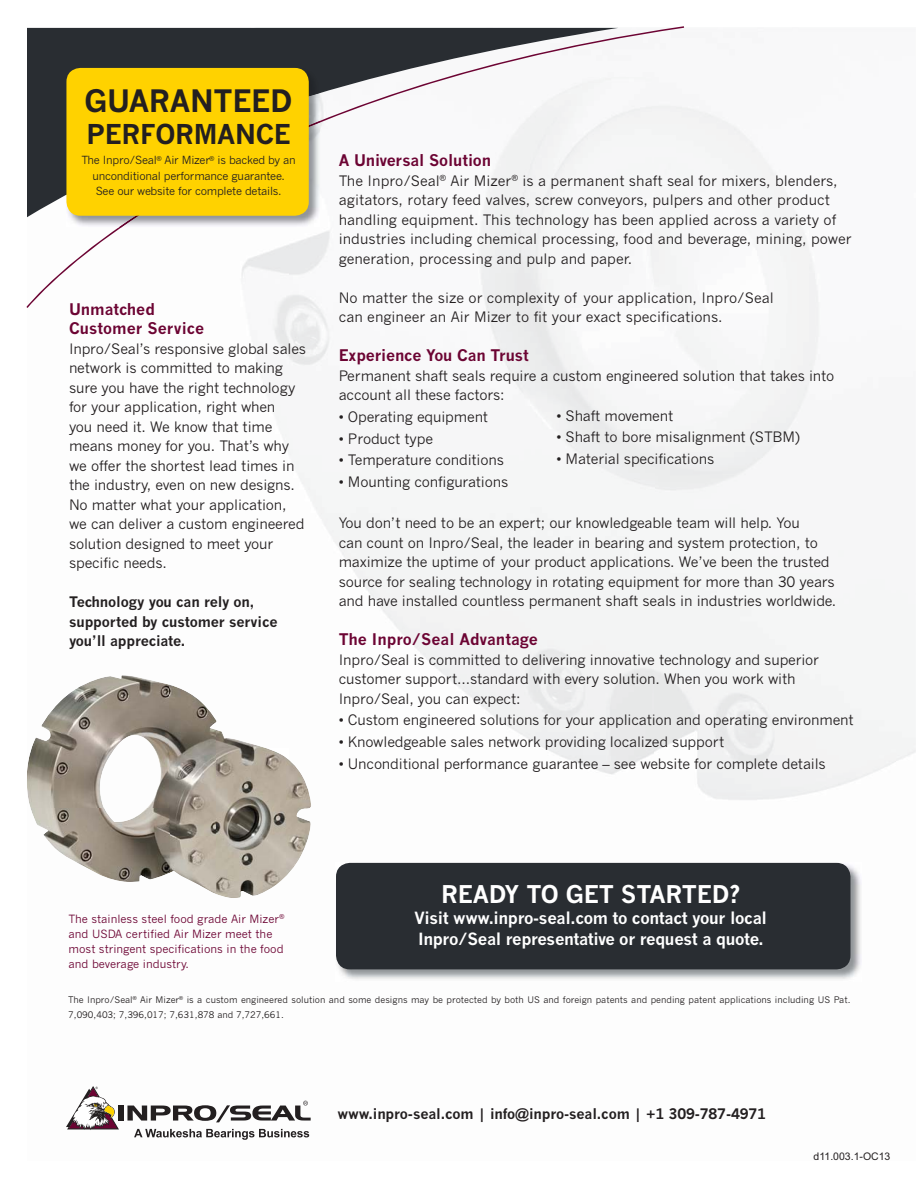
<style>
.page{position:relative;width:918px;height:1188px;background:#fff}
.page>*{position:absolute;margin:0;border:0;box-sizing:border-box;transform-origin:0 0}
.t1{font:700 30.3px "News Gothic";letter-spacing:-.01em;color:#231f20}
.t2{font:700 26.85px "News Gothic";letter-spacing:-.01em;color:#231f20}
.t3{font:700 24px "News Gothic";letter-spacing:-.01em;color:#fff}
.t4{font:700 16.5px/21px "News Gothic";letter-spacing:-.02em;color:#fff}
.t5{font:700 15.75px/19.5px "News Gothic";letter-spacing:-.01em;color:#6c0433}
.t6{font:14.25px/19.5px "News Gothic";letter-spacing:-.01em;color:#231f20}
.t7{font:700 14.25px/19.5px "News Gothic";letter-spacing:-.01em;color:#231f20}
.t8{font:11.25px/15px "News Gothic";color:#6c0433}
.t9{font:11.1px/15.1px "News Gothic";letter-spacing:-.02em;color:#231f20;text-align:center}
.t10{font:10.5px "Arial";color:#231f20}
.t11{font:9px/15px "News Gothic";color:#231f20}
</style>
<div class="page">
<svg style="left:26px;top:26px;width:658px;height:282px"></svg>
<img style="left:66px;top:67px;width:254px;height:54px">
<img style="left:119px;top:121px;width:201px;height:106px">
<div style="left:66px;top:68px;width:243px;height:148px;background:#ffd200;border-radius:14px"></div>
<img style="left:335px;top:862px;width:527px;height:118px">
<div style="left:336px;top:863px;width:514px;height:106px;background:#292d32;border-radius:14px"></div>
<div style="left:118px;top:1106px;width:6px;height:15px;background:#231f20"></div>
<svg style="left:66px;top:1086px;width:53px;height:44px"></svg>
<svg style="left:127px;top:1101px;width:184px;height:21px"></svg>
<svg style="left:134px;top:1129px;width:175px;height:11px"></svg>
<img style="left:27px;top:675px;width:142px;height:134px">
<img style="left:169px;top:684px;width:48px;height:210px">
<img style="left:217px;top:730px;width:95px;height:168px">
<img style="left:31px;top:809px;width:138px;height:73px">
<h1 class="t1" style="left:85px;top:89px;width:210px">GUARANTEED</h1>
<h2 class="t2" style="left:86px;top:124px;width:206px">PERFORMANCE</h2>
<p class="t9" style="left:82px;top:154px;width:216px">The Inpro/Seal<sup>®</sup> Air Mizer<sup>®</sup> is backed by an unconditional performance guarantee.<br>See our website for complete details.</p>
<p class="t5" style="left:69px;top:301px;width:137px">Unmatched<br>Customer Service</p>
<p class="t6" style="left:69px;top:340px;width:239px">Inpro/Seal’s responsive global sales network is committed to making sure you have the right technology for your application, right when<br>you need it. We know that time means money for you. That’s why we offer the shortest lead times in the industry, even on new designs.<br>No matter what your application, we can deliver a custom engineered solution designed to meet your specific needs.</p>
<p class="t7" style="left:69px;top:594px;width:210px">Technology you can rely on, supported by customer service you’ll appreciate.</p>
<p class="t5" style="left:339px;top:152px;width:154px">A Universal Solution</p>
<p class="t6" style="left:339px;top:172px;width:514px">The Inpro/Seal<sup>®</sup> Air Mizer <sup>®</sup> is a permanent shaft seal for mixers, blenders, agitators, rotary feed valves, screw conveyors, pulpers and other product handling equipment. This technology has been applied across a variety of industries including chemical processing, food and beverage, mining, power generation, processing and pulp and paper.</p>
<p class="t6" style="left:339px;top:289px;width:437px">No matter the size or complexity of your application, Inpro/Seal can engineer an Air Mizer to fit your exact specifications.</p>
<p class="t5" style="left:339px;top:347px;width:192px">Experience You Can Trust</p>
<p class="t6" style="left:339px;top:367px;width:497px">Permanent shaft seals require a custom engineered solution that takes into account all these factors:</p>
<p class="t6" style="left:339px;top:408px;width:151px">• Operating equipment</p>
<p class="t6" style="left:339px;top:430px;width:96px">• Product type</p>
<p class="t6" style="left:339px;top:452px;width:167px">• Temperature conditions</p>
<p class="t6" style="left:339px;top:473px;width:171px">• Mounting configurations</p>
<p class="t6" style="left:339px;top:515px;width:499px">You don’t need to be an expert; our knowledgeable team will help. You<br>can count on Inpro/Seal, the leader in bearing and system protection, to maximize the uptime of your product applications. We’ve been the trusted source for sealing technology in rotating equipment for more than 30 years and have installed countless permanent shaft seals in industries worldwide.</p>
<p class="t5" style="left:339px;top:631px;width:201px">The Inpro/Seal Advantage</p>
<p class="t6" style="left:339px;top:651px;width:482px">Inpro/Seal is committed to delivering innovative technology and superior customer support...standard with every solution. When you work with<br>Inpro/Seal, you can expect:</p>
<p class="t6" style="left:339px;top:712px;width:517px">• Custom engineered solutions for your application and operating environment</p>
<p class="t6" style="left:339px;top:733px;width:387px">• Knowledgeable sales network providing localized support</p>
<p class="t6" style="left:339px;top:755px;width:489px">• Unconditional performance guarantee – see website for complete details</p>
<p class="t6" style="left:556px;top:407px;width:118px">• Shaft movement</p>
<p class="t6" style="left:556px;top:429px;width:245px">• Shaft to bore misalignment (STBM)</p>
<p class="t6" style="left:556px;top:451px;width:159px">• Material specifications</p>
<h3 class="t3" style="left:441px;top:884px;width:301px">READY TO GET STARTED?</h3>
<p class="t4" style="left:415px;top:909px;width:354px">Visit www.inpro-seal.com to contact your local<br>Inpro/Seal representative or request a quote.</p>
<p class="t8" style="left:69px;top:913px;width:217px">The stainless steel food grade Air Mizer <sup>® </sup>and USDA certified Air Mizer meet the most stringent specifications in the food and beverage industry.</p>
<p class="t11" style="left:68px;top:993px;width:784px">The Inpro/Seal<sup>®</sup> Air Mizer<sup>®</sup> is a custom engineered solution and some designs may be protected by both US and foreign patents and pending patent applications including US Pat.<br>7,090,403; 7,396,017; 7,631,878 and 7,727,661.</p>
<p class="t7" style="left:338px;top:1106px;width:430px">www.inpro-seal.com | info@inpro-seal.com | +1 309-787-4971</p>
<p class="t10" style="left:814px;top:1150px;width:78px">d11.003.1-OC13</p>
</div>
